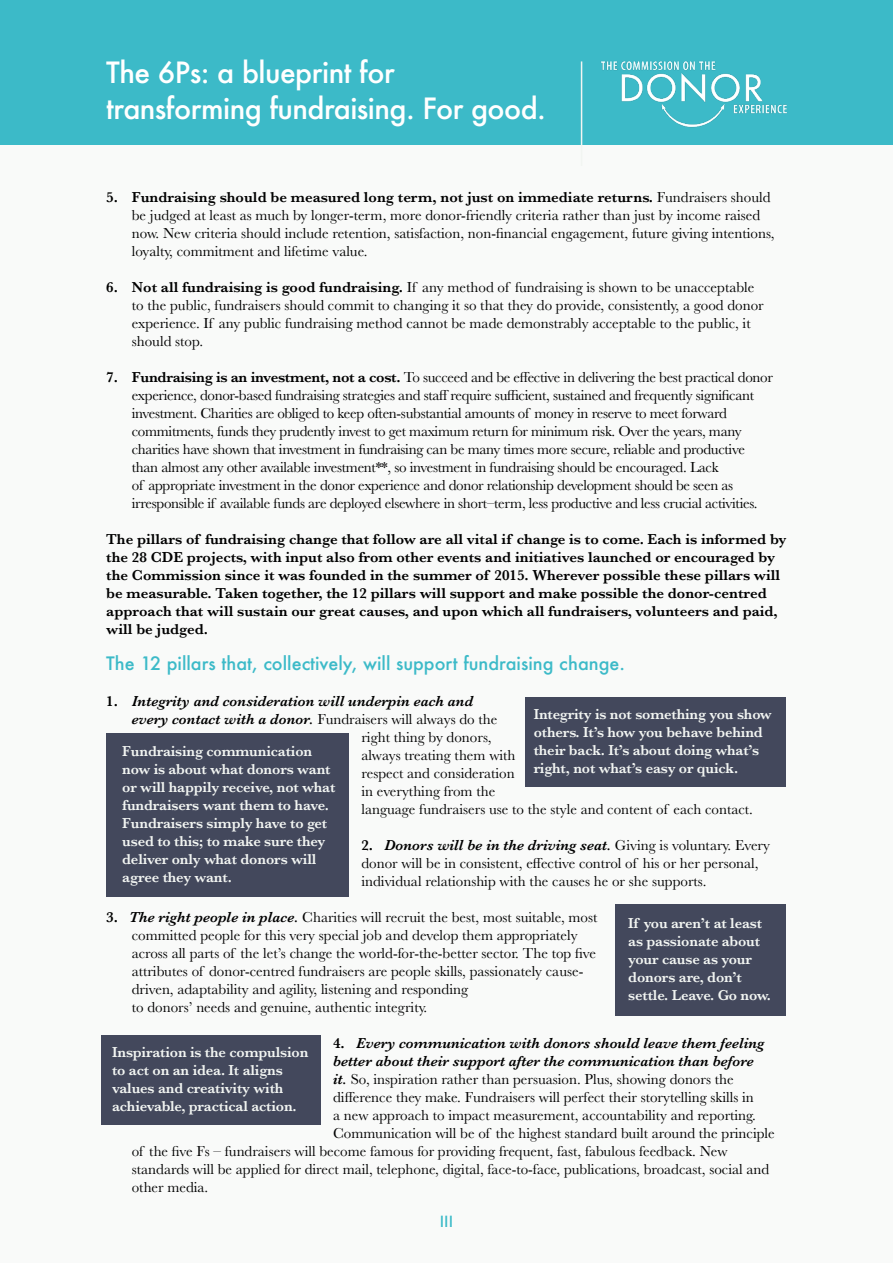
<style>
.page{position:relative;width:893px;height:1263px;background:#f9faf9}
.page>*{position:absolute;margin:0;border:0;box-sizing:border-box;transform-origin:0 0}
.t1{font:500 28.5px/36px "Futura";letter-spacing:-.02em;color:#fff}
.t2{font:500 18px "Futura";color:#3cbac8}
.t3{font:15px/18px "Baskerville";color:#000}
.t4{font:15px/18px "Baskerville";letter-spacing:-.02em;color:#000}
.t5{font:600 15px/18px "Baskerville";letter-spacing:-.01em;color:#f2f5f2}
.t6{font:600 15px/18px "Baskerville";color:#000}
.t7{font:italic 600 15px "Baskerville";color:#000}
.t8{font:500 15px "Futura";color:#3cbac8}
.s1{font-weight:600}
.s2{font-style:normal}
.s3{font-weight:600;font-style:italic}
</style>
<div class="page">
<div style="left:0;top:0;width:893px;height:145px;background:#3cbac8"></div>
<img style="left:601px;top:61px;width:186px;height:67px">
<hr style="left:581px;top:61px;width:1px;height:105px;background:#f2f5f2">
<div style="left:525px;top:698px;width:261px;height:89px;background:#43485c"></div>
<div style="left:615px;top:904px;width:171px;height:112px;background:#43485c"></div>
<div style="left:106px;top:733px;width:243px;height:163px;background:#43485c"></div>
<div style="left:101px;top:1035px;width:219px;height:90px;background:#43485c"></div>
<h1 class="t1" style="left:106px;top:54px;width:441px">The 6Ps: a blueprint for transforming fundraising. For good.</h1>
<p class="t3" style="left:132px;top:188px;width:644px;text-indent:-26px"><span class="s1">5. Fundraising should be measured long term, not just on immediate returns.</span> Fundraisers should be judged at least as much by longer-term, more donor-friendly criteria rather than just by income raised now. New criteria should include retention, satisfaction, non-financial engagement, future giving intentions, loyalty, commitment and lifetime value.</p>
<p class="t3" style="left:132px;top:278px;width:633px;text-indent:-26px"><span class="s1">6. Not all fundraising is good fundraising.</span> If any method of fundraising is shown to be unacceptable to the public, fundraisers should commit to changing it so that they do provide, consistently, a good donor experience. If any public fundraising method cannot be made demonstrably acceptable to the public, it should stop.</p>
<p class="t4" style="left:132px;top:368px;width:643px;text-indent:-26px"><span class="s1">7. Fundraising is an investment, not a cost.</span> To succeed and be effective in delivering the best practical donor experience, donor-based fundraising strategies and staff require sufficient, sustained and frequently significant investment. Charities are obliged to keep often-substantial amounts of money in reserve to meet forward commitments, funds they prudently invest to get maximum return for minimum risk. Over the years, many charities have shown that investment in fundraising can be many times more secure, reliable and productive than almost any other available investment**, so investment in fundraising should be encouraged. Lack<br>of appropriate investment in the donor experience and donor relationship development should be seen as irresponsible if available funds are deployed elsewhere in short–term, less productive and less crucial activities.</p>
<p class="t6" style="left:106px;top:530px;width:682px">The pillars of fundraising change that follow are all vital if change is to come. Each is informed by the 28 CDE projects, with input also from other events and initiatives launched or encouraged by the Commission since it was founded in the summer of 2015. Wherever possible these pillars will be measurable. Taken together, the 12 pillars will support and make possible the donor-centred approach that will sustain our great causes, and upon which all fundraisers, volunteers and paid, will be judged.</p>
<p class="t2" style="left:106px;top:651px;width:520px">The 12 pillars that, collectively, will support fundraising change.</p>
<p class="t7" style="left:106px;top:690px;width:368px"><span class="s2">1.</span> Integrity and consideration will underpin each and</p>
<p class="t3" style="left:132px;top:710px;width:367px"><span class="s3">every contact with a donor.</span> Fundraisers will always do the</p>
<p class="t3" style="left:361px;top:728px;width:132px">right thing by donors,</p>
<p class="t3" style="left:361px;top:746px;width:156px">always treating them with</p>
<p class="t3" style="left:361px;top:764px;width:155px">respect and consideration</p>
<p class="t3" style="left:361px;top:782px;width:135px">in everything from the</p>
<p class="t3" style="left:361px;top:800px;width:393px">language fundraisers use to the style and content of each contact.</p>
<p class="t3" style="left:361px;top:836px;width:410px"><span class="s1">2.</span> <span class="s3">Donors will be in the driving seat.</span> Giving is voluntary. Every donor will be in consistent, effective control of his or her personal, individual relationship with the causes he or she supports.</p>
<p class="t3" style="left:132px;top:908px;width:467px;text-indent:-26px"><span class="s1">3.</span> <span class="s3">The right people in place.</span> Charities will recruit the best, most suitable, most committed people for this very special job and develop them appropriately across all parts of the let’s change the world-for-the-better sector. The top five attributes of donor-centred fundraisers are people skills, passionately cause&shy;driven, adaptability and agility, listening and responding<br>to donors’ needs and genuine, authentic integrity.</p>
<p class="t7" style="left:333px;top:1032px;width:433px"><span class="s2">4.</span> Every communication with donors should leave them feeling</p>
<p class="t7" style="left:333px;top:1050px;width:422px">better about their support after the communication than before</p>
<p class="t3" style="left:333px;top:1070px;width:402px"><span class="s3">it.</span> So, inspiration rather than persuasion. Plus, showing donors the</p>
<p class="t3" style="left:333px;top:1088px;width:422px">difference they make. Fundraisers will perfect their storytelling skills in</p>
<p class="t3" style="left:333px;top:1106px;width:424px">a new approach to impact measurement, accountability and reporting.</p>
<p class="t3" style="left:333px;top:1124px;width:443px">Communication will be of the highest standard built around the principle</p>
<p class="t3" style="left:132px;top:1142px;width:597px">of the five Fs – fundraisers will become famous for providing frequent, fast, fabulous feedback. New</p>
<p class="t3" style="left:132px;top:1160px;width:639px">standards will be applied for direct mail, telephone, digital, face-to-face, publications, broadcast, social and</p>
<p class="t3" style="left:132px;top:1178px;width:78px">other media.</p>
<p class="t8" style="left:440px;top:1211px;width:15px">III</p>
<p class="t5" style="left:534px;top:705px;width:240px">Integrity is not something you show others. It’s how you behave behind their back. It’s about doing what’s right, not what’s easy or quick.</p>
<p class="t5" style="left:122px;top:742px;width:215px">Fundraising communication now is about what donors want or will happily receive, not what fundraisers want them to have.<br>Fundraisers simply have to get used to this; to make sure they deliver only what donors will agree they want.</p>
<p class="t5" style="left:628px;top:914px;width:144px">If you aren’t at least as passionate about your cause as your donors are, don’t settle. Leave. Go now.</p>
<p class="t5" style="left:112px;top:1043px;width:198px">Inspiration is the compulsion to act on an idea. It aligns values and creativity with achievable, practical action.</p>
<p class="t8" style="left:442px;top:1211px;width:11px">4</p>
</div>
